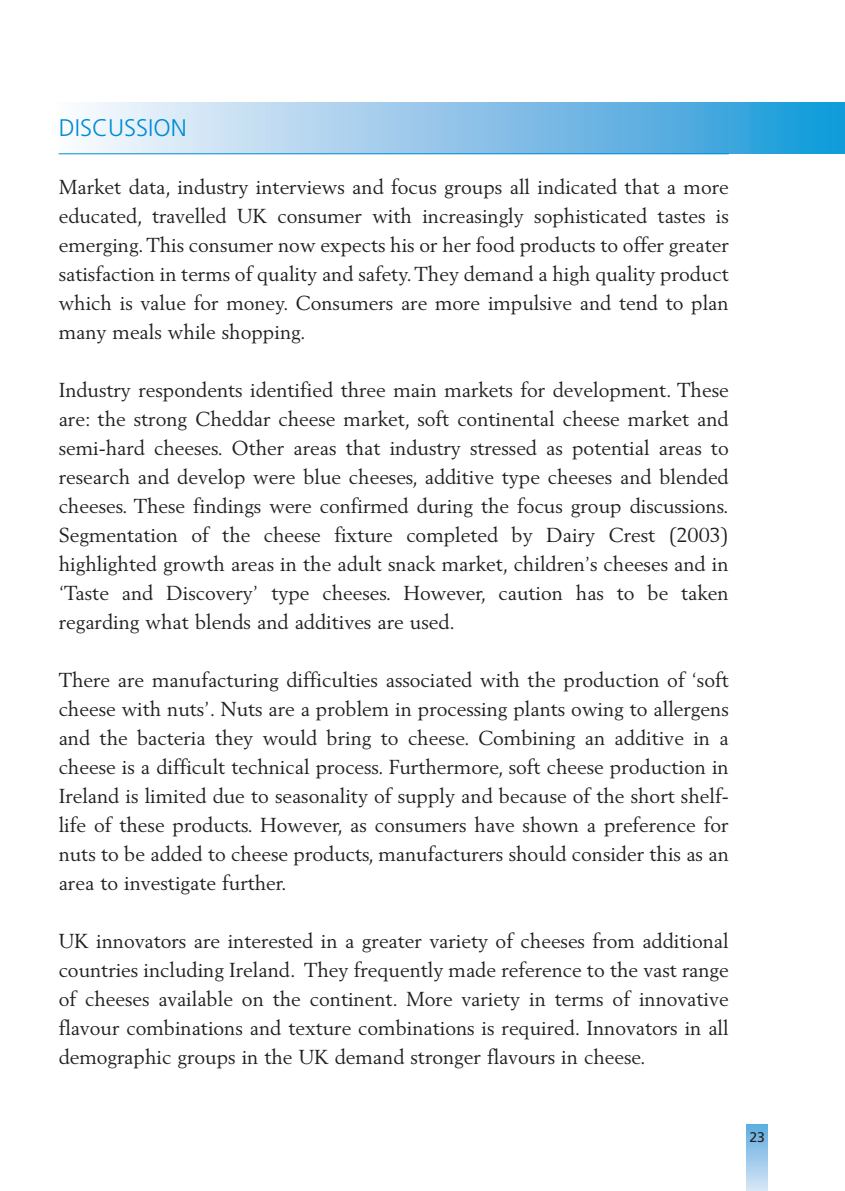
<style>
.page{position:relative;width:845px;height:1191px;background:#fff}
.page>*{position:absolute;margin:0;border:0;box-sizing:border-box;transform-origin:0 0}
.t1{font:300 24px "Frutiger";color:#008cd2}
.t2{font:20px/29px "Berling";color:#231f20;text-align:justify}
.t3{font:14px "Frutiger";color:#231f20}
</style>
<div class="page">
<svg style="left:84px;top:102px;width:761px;height:51px;background:#8ac5e9"></svg>
<div style="left:746px;top:1125px;width:21px;height:66px;background:linear-gradient(to bottom,#5face0,#d6e6f6)"></div>
<hr style="left:59px;top:153px;width:669px;height:1px;background:#008cd2">
<p class="t1" style="left:59px;top:118px;width:130px">DISCUSSION</p>
<p class="t2" style="left:59px;top:174px;width:671px">Market data, industry interviews and focus groups all indicated that a more educated, travelled UK consumer with increasingly sophisticated tastes is emerging.This consumer now expects his or her food products to offer greater satisfaction in terms of quality and safety.They demand a high quality product which is value for money. Consumers are more impulsive and tend to plan many meals while shopping.</p>
<p class="t2" style="left:59px;top:377px;width:671px">Industry respondents identified three main markets for development. These are: the strong Cheddar cheese market, soft continental cheese market and semi-hard cheeses. Other areas that industry stressed as potential areas to research and develop were blue cheeses, additive type cheeses and blended cheeses. These findings were confirmed during the focus group discussions.<br>Segmentation of the cheese fixture completed by Dairy Crest (2003) highlighted growth areas in the adult snack market, children’s cheeses and in ‘Taste and Discovery’ type cheeses. However, caution has to be taken regarding what blends and additives are used.</p>
<p class="t2" style="left:59px;top:667px;width:671px">There are manufacturing difficulties associated with the production of ‘soft cheese with nuts’. Nuts are a problem in processing plants owing to allergens and the bacteria they would bring to cheese. Combining an additive in a cheese is a difficult technical process. Furthermore, soft cheese production in Ireland is limited due to seasonality of supply and because of the short shelf&shy;life of these products. However, as consumers have shown a preference for nuts to be added to cheese products, manufacturers should consider this as an area to investigate further.</p>
<p class="t2" style="left:59px;top:928px;width:671px">UK innovators are interested in a greater variety of cheeses from additional countries including Ireland. They frequently made reference to the vast range of cheeses available on the continent. More variety in terms of innovative flavour combinations and texture combinations is required. Innovators in all demographic groups in the UK demand stronger flavours in cheese.</p>
<p class="t3" style="left:749px;top:1131px;width:17px">23</p>
</div>
